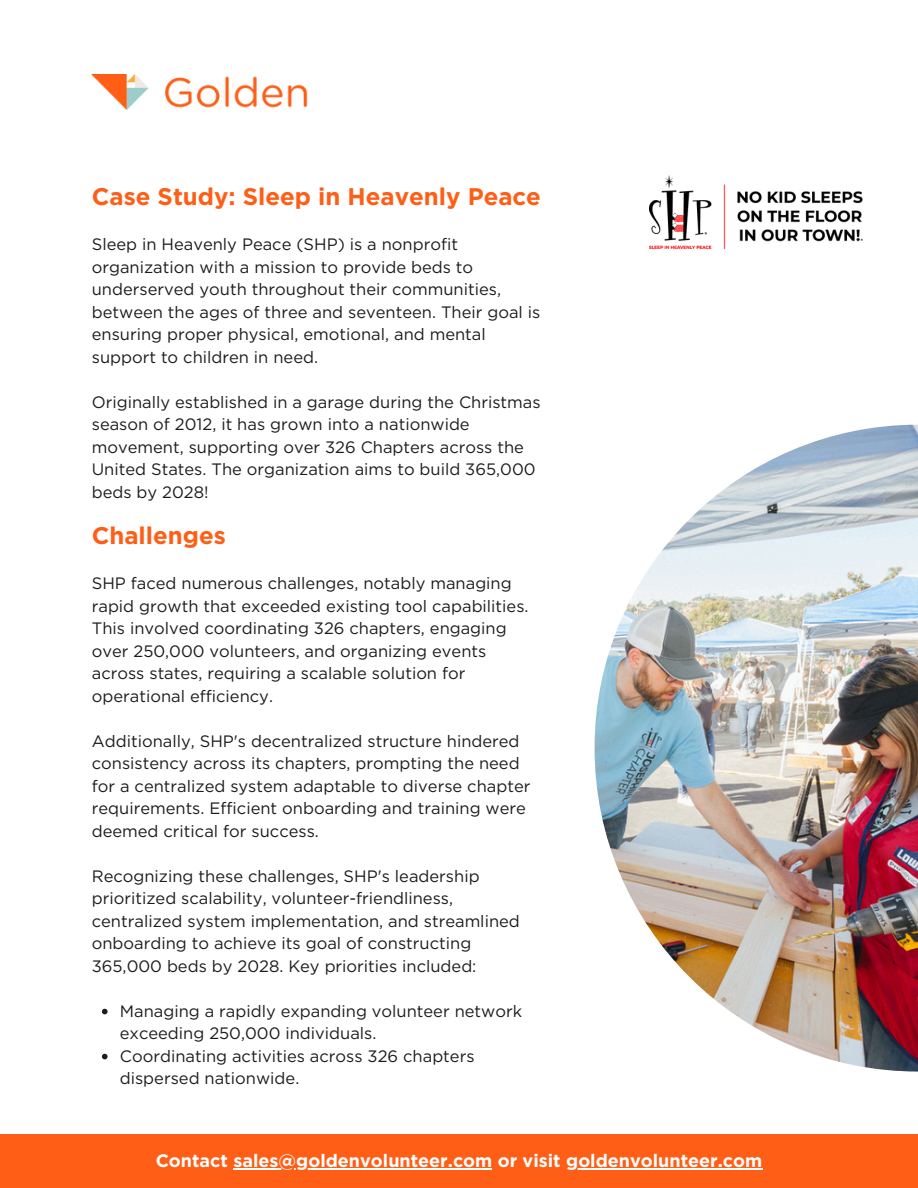
<style>
.page{position:relative;width:918px;height:1188px;background:#fff}
.page>*{position:absolute;margin:0;border:0;box-sizing:border-box;transform-origin:0 0}
.t1{font:700 24px "Gotham";color:#fe5e16}
.t2{font:700 18px "Gotham";color:#fff}
.t3{font:16.5px/22.5px "Gotham";color:#1c1c1c}
</style>
<div class="page">
<img style="left:92px;top:74px;width:216px;height:35px">
<div style="left:0;top:1134px;width:918px;height:54px;background:#fe5e16"></div>
<img style="left:595px;top:425px;width:323px;height:647px">
<img style="left:650px;top:176px;width:213px;height:73px">
<hr style="left:233px;top:1168px;width:259px;height:1px;background:#fff">
<hr style="left:566px;top:1168px;width:196px;height:1px;background:#fff">
<svg style="left:102px;top:1009px;width:6px;height:5px"></svg>
<svg style="left:102px;top:1054px;width:6px;height:5px"></svg>
<h1 class="t1" style="left:92px;top:182px;width:451px">Case Study: Sleep in Heavenly Peace</h1>
<p class="t3" style="left:92px;top:233px;width:450px">Sleep in Heavenly Peace (SHP) is a nonprofit organization with a mission to provide beds to underserved youth throughout their communities, between the ages of three and seventeen. Their goal is ensuring proper physical, emotional, and mental support to children in need.</p>
<p class="t3" style="left:92px;top:391px;width:450px">Originally established in a garage during the Christmas season of 2012, it has grown into a nationwide movement, supporting over 326 Chapters across the United States. The organization aims to build 365,000 beds by 2028!</p>
<h1 class="t1" style="left:92px;top:521px;width:135px">Challenges</h1>
<p class="t3" style="left:92px;top:572px;width:438px">SHP faced numerous challenges, notably managing rapid growth that exceeded existing tool capabilities.<br>This involved coordinating 326 chapters, engaging over 250,000 volunteers, and organizing events across states, requiring a scalable solution for operational efficiency.</p>
<p class="t3" style="left:92px;top:729px;width:440px">Additionally, SHP's decentralized structure hindered consistency across its chapters, prompting the need for a centralized system adaptable to diverse chapter requirements. Efficient onboarding and training were deemed critical for success.</p>
<p class="t3" style="left:92px;top:864px;width:430px">Recognizing these challenges, SHP's leadership prioritized scalability, volunteer-friendliness, centralized system implementation, and streamlined onboarding to achieve its goal of constructing 365,000 beds by 2028. Key priorities included:</p>
<p class="t3" style="left:120px;top:999px;width:404px">Managing a rapidly expanding volunteer network exceeding 250,000 individuals.</p>
<h2 class="t3" style="left:120px;top:1044px;width:356px">Coordinating activities across 326 chapters dispersed nationwide.</h2>
<p class="t2" style="left:156px;top:1150px;width:608px">Contact sales@goldenvolunteer.com or visit goldenvolunteer.com</p>
</div>
